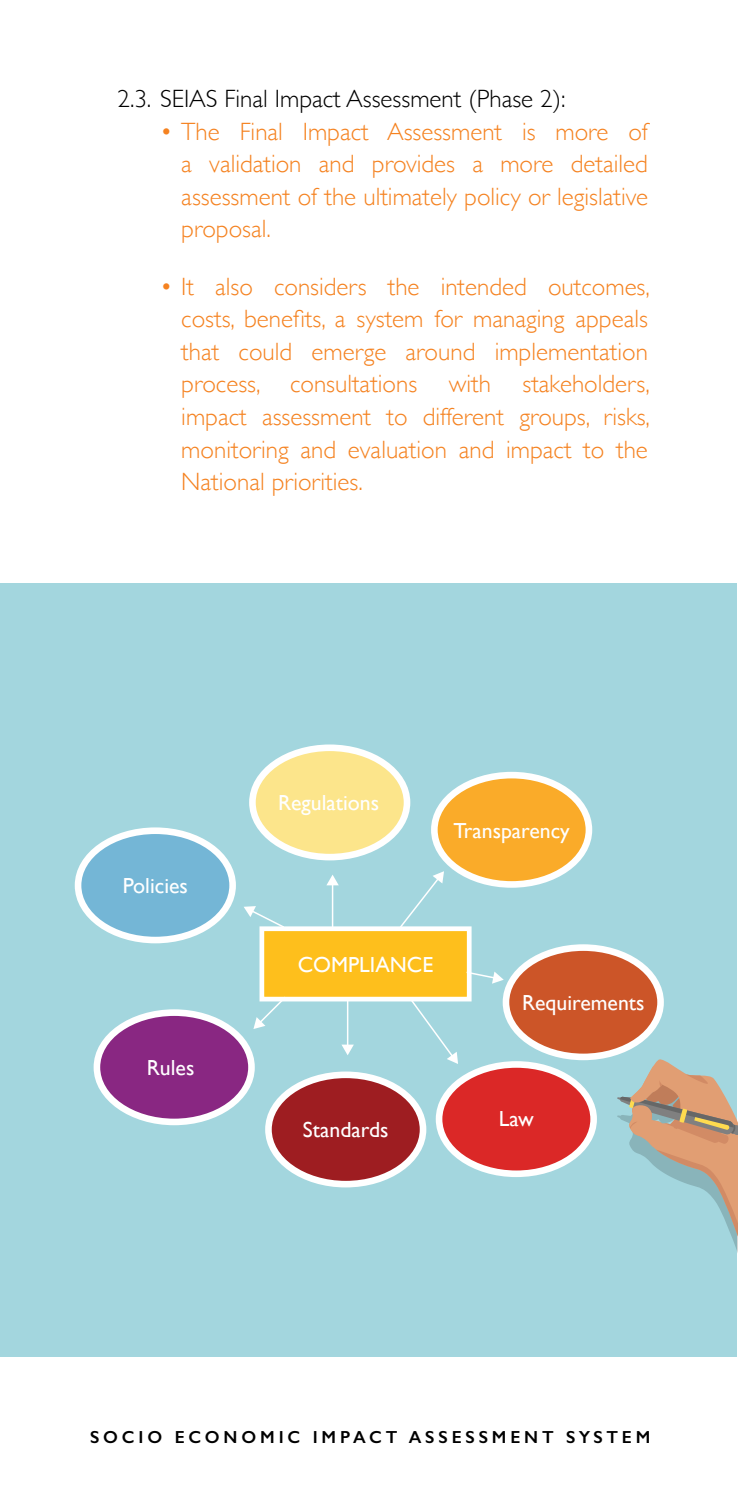
<style>
.page{position:relative;width:738px;height:1489px;background:#fff}
.page>*{position:absolute;margin:0;border:0;box-sizing:border-box;transform-origin:0 0}
.t1{font:300 25px/32.5px "Gill Sans";color:#f58220;text-align:justify}
.t2{font:300 25px "Gill Sans";color:#000}
.t3{font:21.75px "Gill Sans";color:#fff}
.t4{font:600 17.5px "Gill Sans";letter-spacing:.22em;color:#000}
</style>
<div class="page">
<div style="left:1px;top:583px;width:736px;height:773px;background:#a3d6de"></div>
<svg style="left:617px;top:1059px;width:120px;height:191px"></svg>
<div style="left:252px;top:747px;width:155px;height:110px;background:#fce58b;border-radius:50%"></div>
<div style="left:249px;top:744px;width:161px;height:116px;border:7px solid #fff;border-radius:50%"></div>
<div style="left:434px;top:775px;width:155px;height:109px;background:#faab29;border-radius:50%"></div>
<div style="left:431px;top:771px;width:161px;height:116px;border:7px solid #fff;border-radius:50%"></div>
<div style="left:506px;top:947px;width:154px;height:109px;background:#cc5528;border-radius:50%"></div>
<div style="left:502px;top:944px;width:161px;height:116px;border:7px solid #fff;border-radius:50%"></div>
<div style="left:268px;top:1074px;width:155px;height:110px;background:#9e1d21;border-radius:50%"></div>
<div style="left:265px;top:1071px;width:161px;height:116px;border:7px solid #fff;border-radius:50%"></div>
<div style="left:97px;top:1012px;width:154px;height:109px;background:#892782;border-radius:50%"></div>
<div style="left:94px;top:1009px;width:161px;height:116px;border:7px solid #fff;border-radius:50%"></div>
<div style="left:78px;top:830px;width:154px;height:110px;background:#74b6d6;border-radius:50%"></div>
<div style="left:75px;top:827px;width:161px;height:116px;border:7px solid #fff;border-radius:50%"></div>
<div style="left:439px;top:1064px;width:154px;height:109px;background:#db2827;border-radius:50%"></div>
<div style="left:435px;top:1061px;width:162px;height:115px;border:7px solid #fff;border-radius:50%"></div>
<div style="left:259px;top:926px;width:212px;height:75px;background:#febf1c;border:5px solid #fff"></div>
<svg style="left:244px;top:906px;width:40px;height:21px"></svg>
<svg style="left:253px;top:996px;width:33px;height:32px"></svg>
<svg style="left:326px;top:875px;width:13px;height:54px"></svg>
<svg style="left:341px;top:999px;width:13px;height:56px"></svg>
<svg style="left:410px;top:998px;width:48px;height:65px"></svg>
<svg style="left:399px;top:871px;width:45px;height:56px"></svg>
<svg style="left:466px;top:971px;width:37px;height:12px"></svg>
<p class="t2" style="left:117px;top:79px;width:449px">2.3. SEIAS Final Impact Assessment (Phase 2):</p>
<p class="t1" style="left:181px;top:114px;width:468px;text-indent:-21px">• The Final Impact Assessment is more of a validation and provides a more detailed assessment of the ultimately policy or legislative proposal.</p>
<p class="t1" style="left:181px;top:269px;width:470px;text-indent:-21px">• It also considers the intended outcomes, costs, benefits, a system for managing appeals that could emerge around implementation process, consultations</p>
<p class="t1" style="left:181px;top:367px;width:470px;text-indent:341px">stakeholders, impact assessment to different groups, risks, monitoring and evaluation and impact to the National priorities.</p>
<p class="t1" style="left:448px;top:367px;width:44px">with</p>
<p class="t3" style="left:123px;top:872px;width:67px">Policies</p>
<p class="t3" style="left:147px;top:1055px;width:49px">Rules</p>
<p class="t3" style="left:278px;top:789px;width:103px">Regulations</p>
<p class="t3" style="left:453px;top:818px;width:118px">Transparency</p>
<p class="t3" style="left:298px;top:951px;width:137px">COMPLIANCE</p>
<p class="t3" style="left:303px;top:1116px;width:87px">Standards</p>
<p class="t3" style="left:522px;top:989px;width:124px">Requirements</p>
<p class="t3" style="left:499px;top:1106px;width:36px">Law</p>
<p class="t4" style="left:90px;top:1426px;width:561px">SOCIO ECONOMIC IMPACT ASSESSMENT SYSTEM</p>
</div>
